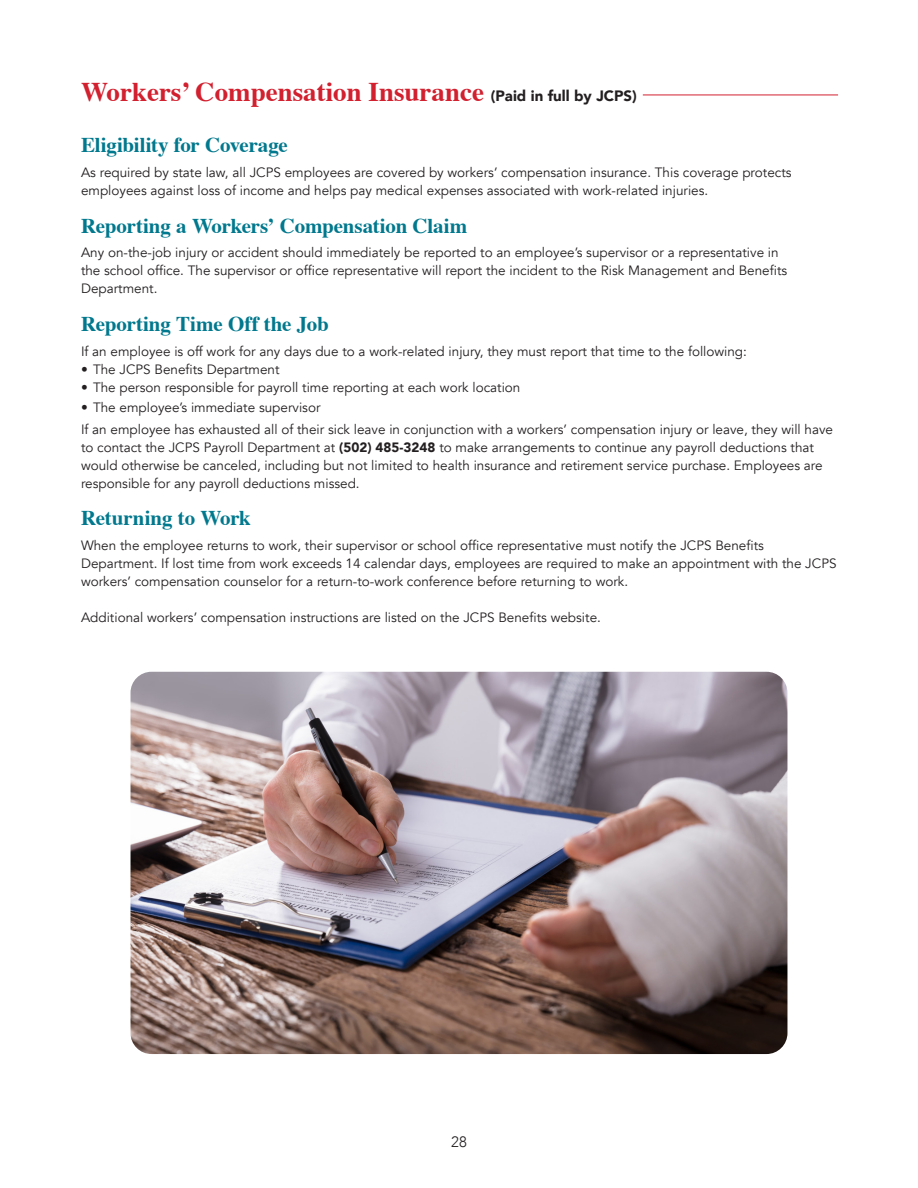
<style>
.page{position:relative;width:918px;height:1188px;background:#fff}
.page>*{position:absolute;margin:0;border:0;box-sizing:border-box;transform-origin:0 0}
.Headline{font:700 27px "Times";color:#d2202f}
.Subhead{font:700 21px "Times";letter-spacing:-.01em;color:#00788d}
.t1{font:300 15px "Avenir";color:#231f20}
.body{font:13.5px/18px "Avenir";color:#231f20}
.s1{font-family:"Avenir";font-weight:900;font-size:15px;color:#231f20}
.s2{font-weight:900}
</style>
<div class="page">
<hr style="left:643px;top:95px;width:195px;height:1px;background:#d2202f">
<img style="left:131px;top:672px;width:656px;height:382px">
<p class="Headline" style="left:81px;top:66px;width:557px">Workers’ Compensation Insurance <span class="s1">(Paid in full by JCPS)</span></p>
<p class="Subhead" style="left:81px;top:125px;width:208px">Eligibility for Coverage</p>
<p class="body" style="left:81px;top:164px;width:712px">As required by state law, all JCPS employees are covered by workers’ compensation insurance. This coverage protects employees against loss of income and helps pay medical expenses associated with work-related injuries.</p>
<p class="Subhead" style="left:81px;top:205px;width:388px">Reporting a Workers’ Compensation Claim</p>
<p class="body" style="left:81px;top:244px;width:708px">Any on-the-job injury or accident should immediately be reported to an employee’s supervisor or a representative in the school office. The supervisor or office representative will report the incident to the Risk Management and Benefits<br>Department.</p>
<p class="Subhead" style="left:81px;top:304px;width:249px">Reporting Time Off the Job</p>
<p class="body" style="left:81px;top:342px;width:667px">If an employee is off work for any days due to a work-related injury, they must report that time to the following:</p>
<p class="body" style="left:81px;top:360px;width:200px">• The JCPS Benefits Department</p>
<p class="body" style="left:81px;top:379px;width:441px">• The person responsible for payroll time reporting at each work location</p>
<p class="body" style="left:81px;top:399px;width:241px">• The employee’s immediate supervisor</p>
<p class="body" style="left:81px;top:421px;width:754px">If an employee has exhausted all of their sick leave in conjunction with a workers’ compensation injury or leave, they will have to contact the JCPS Payroll Department at <span class="s2">(502) 485-3248</span> to make arrangements to continue any payroll deductions that would otherwise be canceled, including but not limited to health insurance and retirement service purchase. Employees are responsible for any payroll deductions missed.</p>
<p class="Subhead" style="left:81px;top:498px;width:171px">Returning to Work</p>
<p class="body" style="left:81px;top:537px;width:757px">When the employee returns to work, their supervisor or school office representative must notify the JCPS Benefits<br>Department. If lost time from work exceeds 14 calendar days, employees are required to make an appointment with the JCPS workers’ compensation counselor for a return-to-work conference before returning to work.</p>
<p class="body" style="left:81px;top:609px;width:521px">Additional workers’ compensation instructions are listed on the JCPS Benefits website.</p>
<p class="t1" style="left:451px;top:1133px;width:17px">28</p>
</div>
